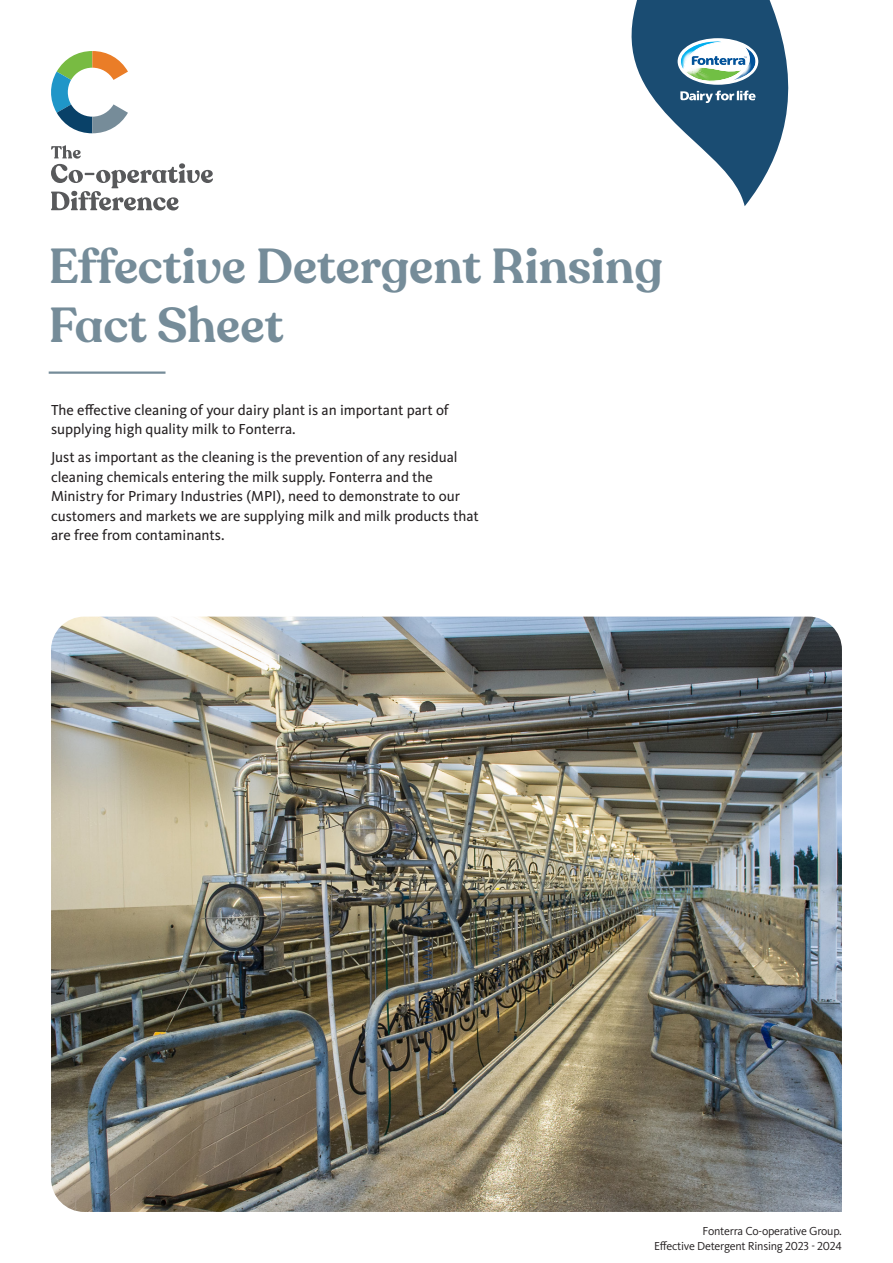
<style>
.page{position:relative;width:893px;height:1263px;background:#fff}
.page>*{position:absolute;margin:0;border:0;box-sizing:border-box;transform-origin:0 0}
.t1{font:600 48.6px/58.3px "Recoleta Alt";color:#758c99}
.SB__Case_Study_-_Bod{font:15px/19.5px "Kievit Pro";color:#231f20}
.t2{font:12px/15px "Kievit Pro";letter-spacing:-.02em;color:#231f20;text-align:right}
</style>
<div class="page">
<hr style="left:49px;top:371px;width:116px;height:3px;background:#758c99">
<img style="left:51px;top:617px;width:791px;height:595px">
<svg style="left:51px;top:51px;width:77px;height:82px"></svg>
<svg style="left:51px;top:145px;width:162px;height:65px"></svg>
<svg style="left:632px;top:0;width:156px;height:206px"></svg>
<p class="t1" style="left:49px;top:239px;width:616px">Effective Detergent Rinsing<br>Fact Sheet</p>
<p class="SB__Case_Study_-_Bod" style="left:51px;top:400px;width:399px">The effective cleaning of your dairy plant is an important part of supplying high quality milk to Fonterra.</p>
<p class="SB__Case_Study_-_Bod" style="left:51px;top:448px;width:429px">Just as important as the cleaning is the prevention of any residual cleaning chemicals entering the milk supply. Fonterra and the Ministry for Primary Industries (MPI), need to demonstrate to our customers and markets we are supplying milk and milk products that are free from contaminants.</p>
<p class="t2" style="left:654px;top:1223px;width:189px">Fonterra Co-operative Group.<br>Effective Detergent Rinsing 2023 - 2024</p>
</div>
